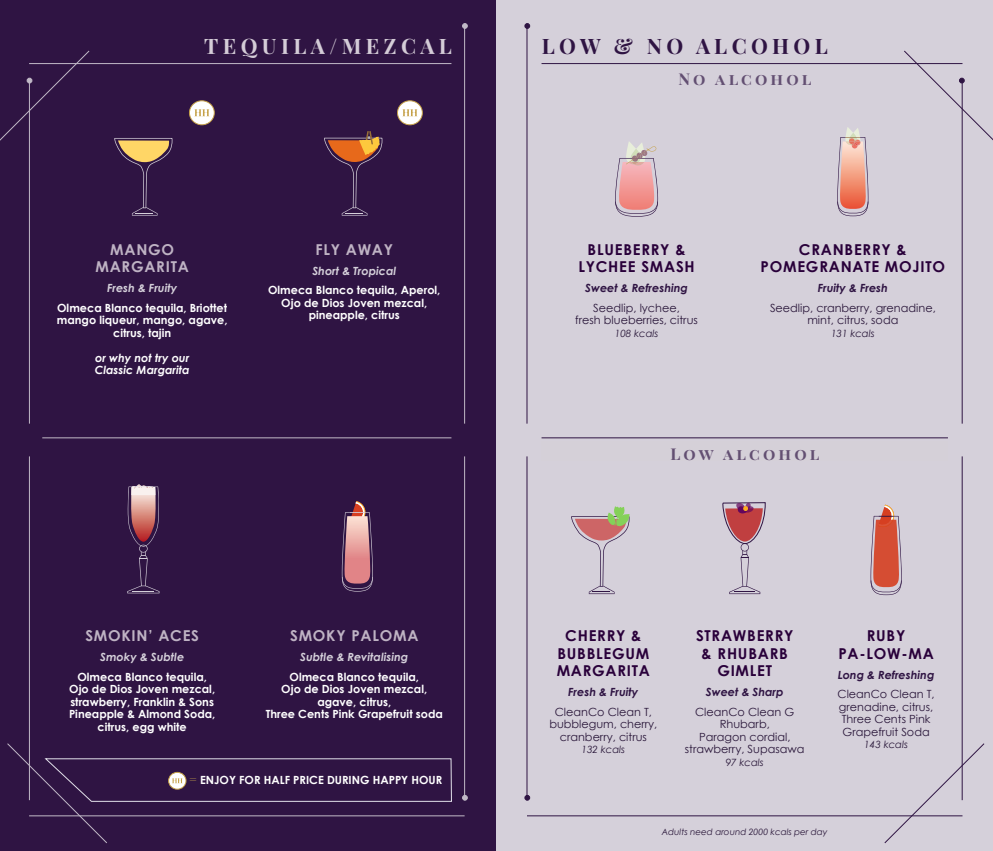
<style>
.page{position:relative;width:993px;height:851px;background:#fff}
.page>*{position:absolute;margin:0;border:0;box-sizing:border-box;transform-origin:0 0}
.t1{font:700 21.25px "Playfair Display SC";letter-spacing:.21em;color:#d4ccd7}
.t2{font:700 21.25px "Playfair Display SC";letter-spacing:.2em;color:#2f1443}
.t3{font:700 16.25px "Playfair Display SC";letter-spacing:.19em;color:#634f72}
.t4{font:700 15px/17.5px "Century Gothic";letter-spacing:.05em;color:#29003a;text-align:center}
.t5{font:700 15px/17.5px "Century Gothic";letter-spacing:.05em;color:#bfb3c4;text-align:center}
.t6{font:700 11.25px/12.5px "Century Gothic";color:#fff;text-align:center}
.t7{font:11.25px/12.5px "Century Gothic";color:#2a173a;text-align:center}
.t8{font:italic 700 11.25px "Century Gothic";color:#2f1443}
.t9{font:italic 700 11.25px "Century Gothic";color:#d5d0da}
.t10{font:italic 700 11.25px/12.5px "Century Gothic";color:#fff}
.t11{font:italic 10px "Century Gothic";color:#291739}
.t12{font:italic 8.75px "Century Gothic";color:#2a173a}
.s1{font-family:"Playfair Display SC";font-size:12.5px;color:#c5a148}
</style>
<div class="page">
<div style="left:0;top:0;width:992px;height:850px;background:#2f1443"></div>
<div style="left:496px;top:0;width:496px;height:850px;background:#d5d0da"></div>
<svg style="left:462px;top:795px;width:5px;height:5px"></svg>
<hr style="left:29px;top:63px;width:422px;height:1px;background:#c1b9c7">
<hr style="left:29px;top:456px;width:1px;height:344px;background:#c1b9c7">
<hr style="left:29px;top:80px;width:1px;height:343px;background:#c1b9c7">
<hr style="left:464px;top:456px;width:1px;height:344px;background:#c1b9c7">
<hr style="left:464px;top:26px;width:1px;height:397px;background:#c1b9c7">
<hr style="left:29px;top:815px;width:435px;height:1px;background:#c1b9c7">
<hr style="left:42px;top:437px;width:409px;height:1px;background:#c1b9c7">
<svg style="left:0;top:50px;width:90px;height:101px"></svg>
<svg style="left:462px;top:23px;width:5px;height:6px"></svg>
<hr style="left:541px;top:63px;width:421px;height:1px;background:#2f1443">
<svg style="left:883px;top:742px;width:101px;height:101px"></svg>
<hr style="left:961px;top:456px;width:1px;height:344px;background:#2f1443">
<hr style="left:961px;top:80px;width:1px;height:343px;background:#2f1443">
<hr style="left:526px;top:456px;width:1px;height:344px;background:#2f1443">
<hr style="left:526px;top:26px;width:1px;height:397px;background:#2f1443">
<hr style="left:527px;top:815px;width:435px;height:1px;background:#2f1443">
<hr style="left:541px;top:437px;width:406px;height:1px;background:#2f1443">
<svg style="left:903px;top:50px;width:89px;height:101px"></svg>
<svg style="left:524px;top:795px;width:6px;height:5px"></svg>
<svg style="left:524px;top:23px;width:6px;height:6px"></svg>
<svg style="left:615px;top:142px;width:42px;height:75px"></svg>
<svg style="left:837px;top:127px;width:31px;height:89px"></svg>
<svg style="left:127px;top:484px;width:32px;height:109px"></svg>
<svg style="left:114px;top:138px;width:58px;height:77px"></svg>
<svg style="left:7px;top:742px;width:445px;height:101px"></svg>
<svg style="left:324px;top:131px;width:58px;height:84px"></svg>
<svg style="left:342px;top:501px;width:31px;height:90px"></svg>
<svg style="left:870px;top:504px;width:31px;height:91px"></svg>
<svg style="left:571px;top:506px;width:58px;height:88px"></svg>
<svg style="left:722px;top:502px;width:43px;height:92px"></svg>
<svg style="left:189px;top:101px;width:25px;height:24px"></svg>
<div style="left:189px;top:100px;width:25px;height:25px;border:1px solid #c5a148;border-radius:50%"></div>
<svg style="left:194px;top:109px;width:15px;height:7px"></svg>
<svg style="left:397px;top:101px;width:25px;height:24px"></svg>
<div style="left:397px;top:100px;width:25px;height:25px;border:1px solid #c5a148;border-radius:50%"></div>
<svg style="left:402px;top:109px;width:15px;height:7px"></svg>
<h1 class="t1" style="left:204px;top:33px;width:249px">TEQUILA/MEZCAL</h1>
<h3 class="t5" style="left:95px;top:240px;width:95px">MANGO<br>MARGARITA</h3>
<p class="t9" style="left:107px;top:279px;width:72px">Fresh &amp; Fruity</p>
<p class="t6" style="left:57px;top:301px;width:172px">Olmeca Blanco tequila, Briottet mango liqueur, mango, agave, citrus, tajin</p>
<p class="t10" style="left:95px;top:351px;width:96px">or why not try our<br>Classic Margarita</p>
<h3 class="t5" style="left:315px;top:240px;width:79px">FLY AWAY</h3>
<p class="t9" style="left:312px;top:262px;width:85px">Short &amp; Tropical</p>
<p class="t6" style="left:268px;top:283px;width:174px">Olmeca Blanco tequila, Aperol,<br>Ojo de Dios Joven mezcal, pineapple, citrus</p>
<h3 class="t5" style="left:85px;top:626px;width:115px">SMOKIN’ ACES</h3>
<p class="t9" style="left:100px;top:648px;width:85px">Smoky &amp; Subtle</p>
<p class="t6" style="left:69px;top:669px;width:148px">Olmeca Blanco tequila,<br>Ojo de Dios Joven mezcal, strawberry, Franklin &amp; Sons<br>Pineapple &amp; Almond Soda, citrus, egg white</p>
<h3 class="t5" style="left:290px;top:626px;width:130px">SMOKY PALOMA</h3>
<p class="t9" style="left:300px;top:648px;width:110px">Subtle &amp; Revitalising</p>
<p class="t6" style="left:265px;top:669px;width:179px">Olmeca Blanco tequila,<br>Ojo de Dios Joven mezcal, agave, citrus,<br>Three Cents Pink Grapefruit soda</p>
<p class="t6" style="left:189px;top:773px;width:254px"><span class="s1">=</span> ENJOY FOR HALF PRICE DURING HAPPY HOUR</p>
<h1 class="t2" style="left:541px;top:33px;width:287px">LOW &amp; NO ALCOHOL</h1>
<h2 class="t3" style="left:678px;top:69px;width:135px">No alcohol</h2>
<h3 class="t4" style="left:578px;top:240px;width:118px">BLUEBERRY &amp;<br>LYCHEE SMASH</h3>
<p class="t8" style="left:585px;top:279px;width:104px">Sweet &amp; Refreshing</p>
<p class="t7" style="left:575px;top:301px;width:124px">Seedlip, lychee,<br>fresh blueberries, citrus</p>
<p class="t11" style="left:614px;top:326px;width:45px">108 kcals</p>
<h3 class="t4" style="left:760px;top:240px;width:186px">CRANBERRY &amp;<br>POMEGRANATE MOJITO</h3>
<p class="t8" style="left:817px;top:279px;width:72px">Fruity &amp; Fresh</p>
<p class="t7" style="left:769px;top:301px;width:167px">Seedlip, cranberry, grenadine, mint, citrus, soda</p>
<p class="t11" style="left:830px;top:326px;width:45px">131 kcals</p>
<h2 class="t3" style="left:670px;top:444px;width:150px">Low alcohol</h2>
<h3 class="t4" style="left:556px;top:626px;width:95px">CHERRY &amp;<br>BUBBLEGUM<br>MARGARITA</h3>
<p class="t8" style="left:568px;top:683px;width:72px">Fresh &amp; Fruity</p>
<p class="t7" style="left:549px;top:705px;width:109px">CleanCo Clean T, bubblegum, cherry, cranberry, citrus</p>
<p class="t11" style="left:581px;top:742px;width:45px">132 kcals</p>
<h3 class="t4" style="left:695px;top:626px;width:99px">STRAWBERRY &amp; RHUBARB<br>GIMLET</h3>
<p class="t8" style="left:705px;top:683px;width:79px">Sweet &amp; Sharp</p>
<p class="t7" style="left:684px;top:705px;width:121px">CleanCo Clean G<br>Rhubarb,<br>Paragon cordial, strawberry, Supasawa</p>
<p class="t11" style="left:725px;top:755px;width:40px">97 kcals</p>
<h3 class="t4" style="left:838px;top:626px;width:97px">RUBY<br>PA-LOW-MA</h3>
<p class="t8" style="left:837px;top:665px;width:98px">Long &amp; Refreshing</p>
<p class="t7" style="left:837px;top:687px;width:99px">CleanCo Clean T, grenadine, citrus,<br>Three Cents Pink<br>Grapefruit Soda</p>
<p class="t11" style="left:864px;top:737px;width:45px">143 kcals</p>
<p class="t12" style="left:661px;top:825px;width:167px">Adults need around 2000 kcals per day</p>
</div>
